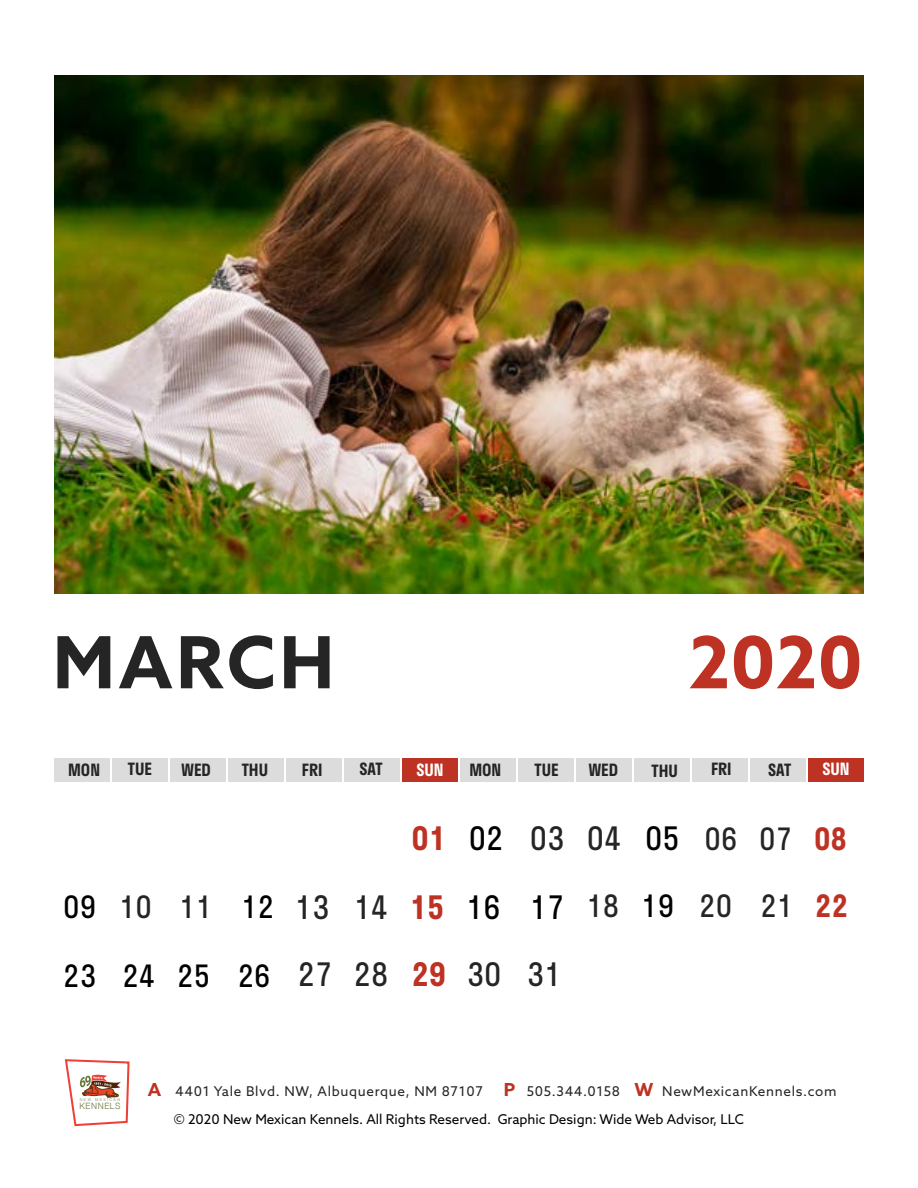
<style>
.page{position:relative;width:918px;height:1188px;background:#fff}
.page>*{position:absolute;margin:0;border:0;box-sizing:border-box;transform-origin:0 0}
.t1{font:700 72px "Azo Sans";letter-spacing:.05em;color:#252525}
.t2{font:700 72px "Azo Sans";color:#be3223}
.t3{font:31.5px "Stratos";color:#252525}
.t4{font:600 31.5px "Stratos";color:#be3223}
.t5{font:31.5px "Stratos";color:#000}
.t6{font:30px "Stratos";color:#252525}
.t7{font:30px "Stratos";color:#000}
.t8{font:600 16.5px "Stratos";color:#252525}
.t9{font:600 16.5px "Stratos";color:#fff}
.t10{font:13.5px/28.7px "Azo Sans";color:#000}
.t11{font:300 8.7px "Helvetica Neue";letter-spacing:.07em;color:#69763b}
.t12{font:3.9px "Helvetica Neue";letter-spacing:.4em;color:#8e976d;scale:.93 1}
.s1{color:#000}
.s2{font-weight:600;color:#be3223}
.s3{font-size:31.5px}
.s4{font-weight:600;font-size:31.5px;color:#be3223}
.s5{font-size:31.5px;color:#000}
.s6{font-size:31.5px;color:#252525}
.s7{font-weight:700;font-size:18px;color:#be3223}
.s8{color:#252525}
</style>
<div class="page">
<img style="left:54px;top:76px;width:810px;height:518px">
<div style="left:54px;top:758px;width:56px;height:23px;background:#dcdcdc"></div>
<div style="left:460px;top:758px;width:56px;height:23px;background:#dcdcdc"></div>
<div style="left:112px;top:758px;width:56px;height:23px;background:#dcdcdc"></div>
<div style="left:518px;top:758px;width:56px;height:23px;background:#dcdcdc"></div>
<div style="left:170px;top:758px;width:56px;height:23px;background:#dcdcdc"></div>
<div style="left:576px;top:758px;width:56px;height:23px;background:#dcdcdc"></div>
<div style="left:228px;top:758px;width:56px;height:23px;background:#dcdcdc"></div>
<div style="left:634px;top:758px;width:56px;height:23px;background:#dcdcdc"></div>
<div style="left:286px;top:758px;width:56px;height:23px;background:#dcdcdc"></div>
<div style="left:692px;top:758px;width:56px;height:23px;background:#dcdcdc"></div>
<div style="left:344px;top:758px;width:56px;height:23px;background:#dcdcdc"></div>
<div style="left:750px;top:758px;width:56px;height:23px;background:#dcdcdc"></div>
<div style="left:402px;top:758px;width:56px;height:23px;background:#be3223"></div>
<div style="left:808px;top:758px;width:56px;height:23px;background:#be3223"></div>
<svg style="left:64px;top:1059px;width:66px;height:68px"></svg>
<h1 class="t1" style="left:53px;top:615px;width:283px">MARCH</h1>
<h1 class="t2" style="left:689px;top:615px;width:176px">2020</h1>
<p class="t8" style="left:68px;top:757px;width:34px">MON</p>
<p class="t8" style="left:128px;top:756px;width:26px">TUE</p>
<p class="t8" style="left:182px;top:756px;width:31px">WED</p>
<p class="t8" style="left:242px;top:757px;width:28px">THU</p>
<p class="t8" style="left:302px;top:756px;width:22px">FRI</p>
<p class="t8" style="left:360px;top:756px;width:25px">SAT</p>
<p class="t9" style="left:416px;top:757px;width:29px">SUN</p>
<p class="t8" style="left:469px;top:757px;width:34px">MON</p>
<p class="t8" style="left:535px;top:756px;width:26px">TUE</p>
<p class="t8" style="left:589px;top:757px;width:31px">WED</p>
<p class="t8" style="left:652px;top:757px;width:28px">THU</p>
<p class="t8" style="left:711px;top:756px;width:22px">FRI</p>
<p class="t8" style="left:768px;top:757px;width:25px">SAT</p>
<p class="t9" style="left:822px;top:756px;width:29px">SUN</p>
<h2 class="t4" style="left:411px;top:813px;width:36px">01</h2>
<h2 class="t5" style="left:645px;top:813px;width:36px">05</h2>
<h2 class="t3" style="left:469px;top:813px;width:154px"><span class="s1">02</span> 03 04</h2>
<h3 class="t6" style="left:705px;top:815px;width:144px">06 07 <span class="s2">08</span></h3>
<h3 class="t6" style="left:63px;top:882px;width:787px"><span class="s1">09</span> 10 11 <span class="s1">12</span> <span class="s3">13 14</span> <span class="s4">15</span> <span class="s5">16 17</span> 18 <span class="s1">19</span> 20 21 <span class="s2">22</span></h3>
<h3 class="t7" style="left:63px;top:952px;width:500px">23 24 25 26 <span class="s6">27 28</span> <span class="s4">29</span> <span class="s6">30 31</span></h3>
<p class="t12" style="left:80px;top:1097px;width:45px">NEW MEXICAN</p>
<p class="t11" style="left:80px;top:1099px;width:42px">KENNELS</p>
<p class="t10" style="left:174px;top:1076px;width:664px;text-indent:-26px"><span class="s7">A</span> <span class="s8">4401 Yale Blvd. NW, Albuquerque, NM 87107</span> <span class="s7">P</span> <span class="s8">505.344.0158</span> <span class="s7">W</span> <span class="s8">NewMexicanKennels.com </span>© 2020 New Mexican Kennels. All Rights Reserved. Graphic Design: Wide Web Advisor, LLC</p>
</div>
